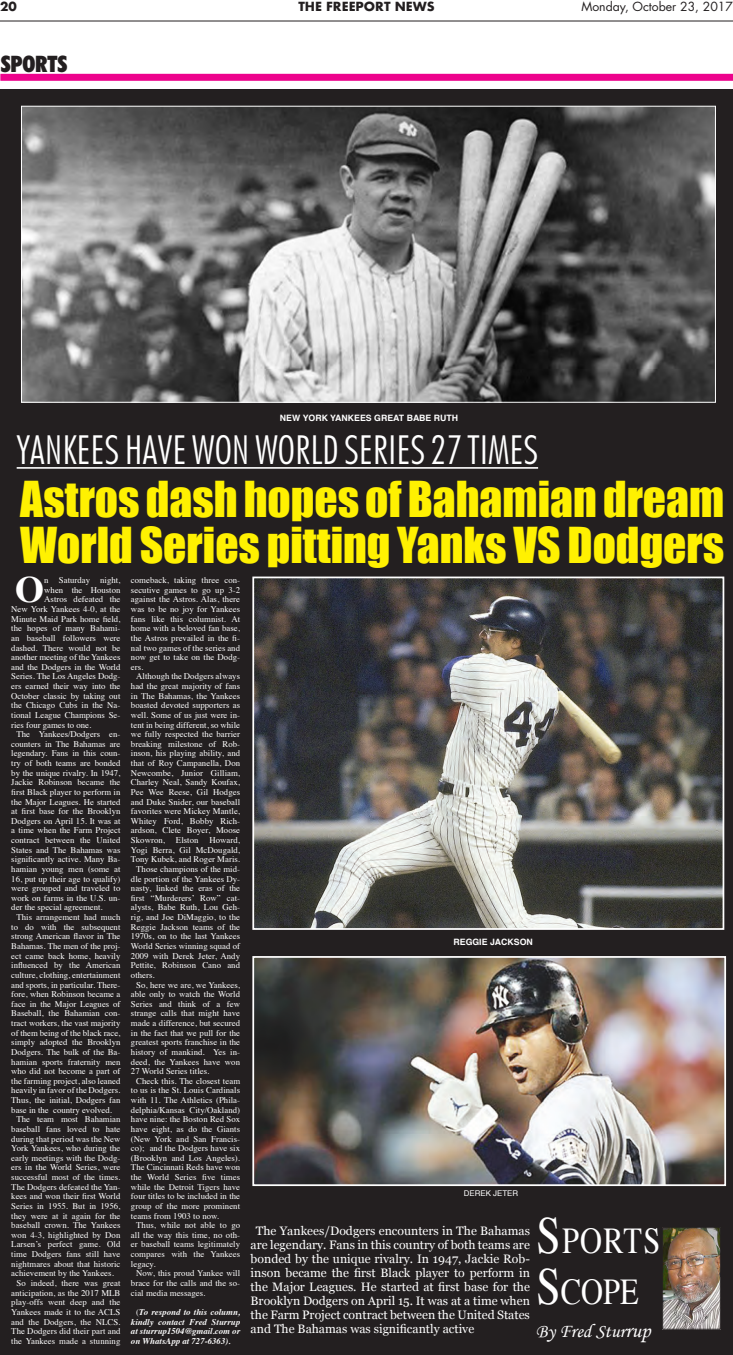
<style>
.page{position:relative;width:733px;height:1355px;background:#fff}
.page>*{position:absolute;margin:0;border:0;box-sizing:border-box;transform-origin:0 0}
._06_Body_Copy{font:45.5px "Impact";color:#fff101}
._06_Body_Copy-2{font:300 condensed 40.25px "Futura BT";color:#fff}
._06_Body_Copy-3{font:700 37.27px "Times";color:#fff}
.t1{font:36.4px/50.7px "Times";color:#fff;scale:.84 1}
.t2{font:900 condensed 22.75px "Futura BT";letter-spacing:-.005em;color:#231f20}
.t3{font:19.25px "Monotype Corsiva";color:#fff}
._06_Body_Copy-4{font:12.25px/14px "Georgia";color:#fff;text-align:justify}
.t4{font:12.25px "Futura";color:#231f20}
.t5{font:700 12.25px "Futura";color:#231f20}
._06_Body_Copy-5{font:8.75px/9.6px "Times";letter-spacing:.005em;color:#fff;text-align:justify}
._06_Body_Copy-6{font:italic 700 8.75px/9.6px "Times";letter-spacing:.005em;color:#fff;text-align:justify}
._06_Body_Copy-7{font:700 8.75px "Helvetica";color:#fff}
._06_Body_Copy-8{font:7.88px "Helvetica";color:#fff}
.s1{font-weight:400;font-style:normal}
.s2{font-size:51.98px}
.s3{font-size:21px}
</style>
<div class="page">
<hr style="left:0;top:21px;width:732px;height:1px;background:#231f20">
<div style="left:0;top:89px;width:732px;height:1265px;background:#231f20"></div>
<img style="left:255px;top:579px;width:466px;height:348px">
<div style="left:252px;top:576px;width:472px;height:354px;border:2px solid #fff"></div>
<img style="left:255px;top:959px;width:467px;height:224px">
<div style="left:252px;top:956px;width:473px;height:230px;border:2px solid #fff"></div>
<div style="left:0;top:74px;width:732px;height:7px;background:#ed028c"></div>
<img style="left:23px;top:108px;width:690px;height:293px">
<img style="left:664px;top:1229px;width:54px;height:98px">
<div style="left:662px;top:1227px;width:58px;height:102px;border:1px solid #231f20"></div>
<hr style="left:17px;top:467px;width:521px;height:2px;background:#fff">
<p class="t5" style="left:0;top:-2px;width:18px">20</p>
<p class="t5" style="left:298px;top:-2px;width:138px">THE FREEPORT NEWS</p>
<p class="t4" style="left:581px;top:-2px;width:153px">Monday, October 23, 2017</p>
<p class="t2" style="left:1px;top:50px;width:68px">SPORTS</p>
<p class="_06_Body_Copy-7" style="left:280px;top:410px;width:180px">NEW YORK YANKEES GREAT BABE RUTH</p>
<p class="_06_Body_Copy-2" style="left:17px;top:425px;width:523px">YANKEES HAVE WON WORLD SERIES 27 TIMES</p>
<p class="_06_Body_Copy" style="left:20px;top:463px;width:705px">Astros dash hopes of Bahamian dream</p>
<p class="_06_Body_Copy" style="left:20px;top:510px;width:705px">World Series pitting Yanks VS Dodgers</p>
<p class="_06_Body_Copy-3" style="left:15px;top:554px;width:30px">O</p>
<p class="_06_Body_Copy-5" style="left:44px;top:574px;width:78px">n Saturday night,</p>
<p class="_06_Body_Copy-5" style="left:44px;top:584px;width:78px">when the Houston</p>
<p class="_06_Body_Copy-5" style="left:44px;top:594px;width:78px">Astros defeated the</p>
<p class="_06_Body_Copy-5" style="left:11px;top:603px;width:111px">New York Yankees 4-0, at the</p>
<p class="_06_Body_Copy-5" style="left:11px;top:613px;width:111px">Minute Maid Park home field,</p>
<p class="_06_Body_Copy-5" style="left:11px;top:623px;width:111px">the hopes of many Bahami-</p>
<p class="_06_Body_Copy-5" style="left:11px;top:632px;width:111px">an baseball followers were</p>
<p class="_06_Body_Copy-5" style="left:11px;top:642px;width:111px">dashed. There would not be</p>
<p class="_06_Body_Copy-5" style="left:11px;top:651px;width:111px">another meeting of the Yankees</p>
<p class="_06_Body_Copy-5" style="left:11px;top:661px;width:111px">and the Dodgers in the World</p>
<p class="_06_Body_Copy-5" style="left:11px;top:671px;width:111px">Series. The Los Angeles Dodg-</p>
<p class="_06_Body_Copy-5" style="left:11px;top:680px;width:111px">ers earned their way into the</p>
<p class="_06_Body_Copy-5" style="left:11px;top:690px;width:111px">October classic by taking out</p>
<p class="_06_Body_Copy-5" style="left:11px;top:700px;width:111px">the Chicago Cubs in the Na-</p>
<p class="_06_Body_Copy-5" style="left:11px;top:709px;width:111px">tional League Champions Se-</p>
<p class="_06_Body_Copy-5" style="left:11px;top:719px;width:81px">ries four games to one.</p>
<p class="_06_Body_Copy-5" style="left:11px;top:728px;width:111px;text-indent:5px">The Yankees/Dodgers en&shy;counters in The Bahamas are legendary. Fans in this coun&shy;try of both teams are bonded by the unique rivalry. In 1947, Jackie Robinson became the first Black player to perform in the Major Leagues. He started at first base for the Brooklyn Dodgers on April 15. It was at a time when the Farm Project contract between the United States and The Bahamas was significantly active. Many Ba&shy;hamian young men (some at 16, put up their age to qualify) were grouped and traveled to work on farms in the U.S. un&shy;der the special agreement.</p>
<p class="_06_Body_Copy-5" style="left:11px;top:911px;width:111px;text-indent:5px">This arrangement had much to do with the subsequent strong American flavor in The Bahamas. The men of the proj&shy;ect came back home, heavily influenced by the American culture, clothing, entertainment and sports, in particular. There&shy;fore, when Robinson became a face in the Major Leagues of Baseball, the Bahamian con&shy;tract workers, the vast majority of them being of the black race, simply adopted the Brooklyn Dodgers. The bulk of the Ba&shy;hamian sports fraternity men who did not become a part of the farming project, also leaned heavily in favor of the Dodgers.<br>Thus, the initial, Dodgers fan base in the country evolved.</p>
<p class="_06_Body_Copy-5" style="left:11px;top:1113px;width:111px;text-indent:5px">The team most Bahamian baseball fans loved to hate during that period was the New York Yankees, who during the early meetings with the Dodg&shy;ers in the World Series, were successful most of the times.<br>The Dodgers defeated the Yan&shy;kees and won their first World Series in 1955. But in 1956, they were at it again for the baseball crown. The Yankees won 4-3, highlighted by Don Larsen’s perfect game. Old time Dodgers fans still have nightmares about that historic achievement by the Yankees.</p>
<p class="_06_Body_Copy-5" style="left:11px;top:1277px;width:111px;text-align:center">So indeed, there was great anticipation, as the 2017 MLB play-offs went deep and the<br>Yankees made it to the ACLS and the Dodgers, the NLCS.<br>The Dodgers did their part and the Yankees made a stunning</p>
<p class="_06_Body_Copy-5" style="left:131px;top:574px;width:111px">comeback, taking three con&shy;secutive games to go up 3-2 against the Astros. Alas, there was to be no joy for Yankees fans like this columnist. At home with a beloved fan base, the Astros prevailed in the fi&shy;nal two games of the series and now get to take on the Dodg&shy;ers.</p>
<p class="_06_Body_Copy-5" style="left:131px;top:671px;width:111px;text-align:center">Although the Dodgers always had the great majority of fans in The Bahamas, the Yankees boasted devoted supporters as well. Some of us just were in&shy;tent in being different, so while we fully respected the barrier breaking milestone of Rob&shy;inson, his playing ability, and that of Roy Campanella, Don<br>Newcombe, Junior Gilliam,<br>Charley Neal, Sandy Koufax,<br>Pee Wee Reese, Gil Hodges and Duke Snider, our baseball favorites were Mickey Mantle,<br>Whitey Ford, Bobby Rich&shy;ardson, Clete Boyer, Moose<br>Skowron, Elston Howard,<br>Yogi Berra, Gil McDougald,<br>Tony Kubek, and Roger Maris.</p>
<p class="_06_Body_Copy-5" style="left:131px;top:863px;width:111px;text-indent:5px">Those champions of the mid&shy;dle portion of the Yankees Dy&shy;nasty, linked the eras of the first “Murderers’ Row” cat&shy;alysts, Babe Ruth, Lou Geh&shy;rig, and Joe DiMaggio, to the Reggie Jackson teams of the 1970s, on to the last Yankees World Series winning squad of 2009 with Derek Jeter, Andy Pettite, Robinson Cano and others.</p>
<p class="_06_Body_Copy-5" style="left:131px;top:979px;width:111px;text-indent:5px">So, here we are, we Yankees, able only to watch the World Series and think of a few strange calls that might have made a difference, but secured in the fact that we pull for the greatest sports franchise in the history of mankind. Yes in&shy;deed, the Yankees have won 27 World Series titles.</p>
<p class="_06_Body_Copy-5" style="left:131px;top:1075px;width:111px;text-indent:5px">Check this. The closest team to us is the St. Louis Cardinals with 11. The Athletics (Phila&shy;delphia/Kansas City/Oakland) have nine: the Boston Red Sox have eight, as do the Giants (New York and San Francis&shy;co); and the Dodgers have six (Brooklyn and Los Angeles).<br>The Cincinnati Reds have won the World Series five times while the Detroit Tigers have four titles to be included in the group of the more prominent teams from 1903 to now.</p>
<p class="_06_Body_Copy-5" style="left:131px;top:1219px;width:111px;text-indent:5px">Thus, while not able to go all the way this time, no oth&shy;er baseball teams legitimately compares with the Yankees legacy.</p>
<p class="_06_Body_Copy-5" style="left:131px;top:1267px;width:111px;text-indent:5px">Now, this proud Yankee will brace for the calls and the so&shy;cial media messages.</p>
<p class="_06_Body_Copy-6" style="left:131px;top:1306px;width:111px;text-indent:5px"><span class="s1">(</span>To respond to this column, kindly contact Fred Sturrup at sturrup1504@gmail.com or on WhatsApp at 727-6363).</p>
<p class="_06_Body_Copy-7" style="left:453px;top:934px;width:81px">REGGIE JACKSON</p>
<p class="_06_Body_Copy-8" style="left:463px;top:1187px;width:56px">DEREK JETER</p>
<p class="t1" style="left:536px;top:1212px;width:145px"><span class="s2">S</span>PORTS<br><span class="s2">S</span>COPE</p>
<p class="t3" style="left:536px;top:1319px;width:116px">By Fred Stur<span class="s3">rup</span></p>
<p class="_06_Body_Copy-4" style="left:250px;top:1223px;width:281px;text-indent:5px">The Yankees/Dodgers encounters in The Bahamas are legendary. Fans in this country of both teams are bonded by the unique rivalry. In 1947, Jackie Rob&shy;inson became the first Black player to perform in the Major Leagues. He started at first base for the Brooklyn Dodgers on April 15. It was at a time when the Farm Project contract between the United States and The Bahamas was significantly active</p>
</div>
